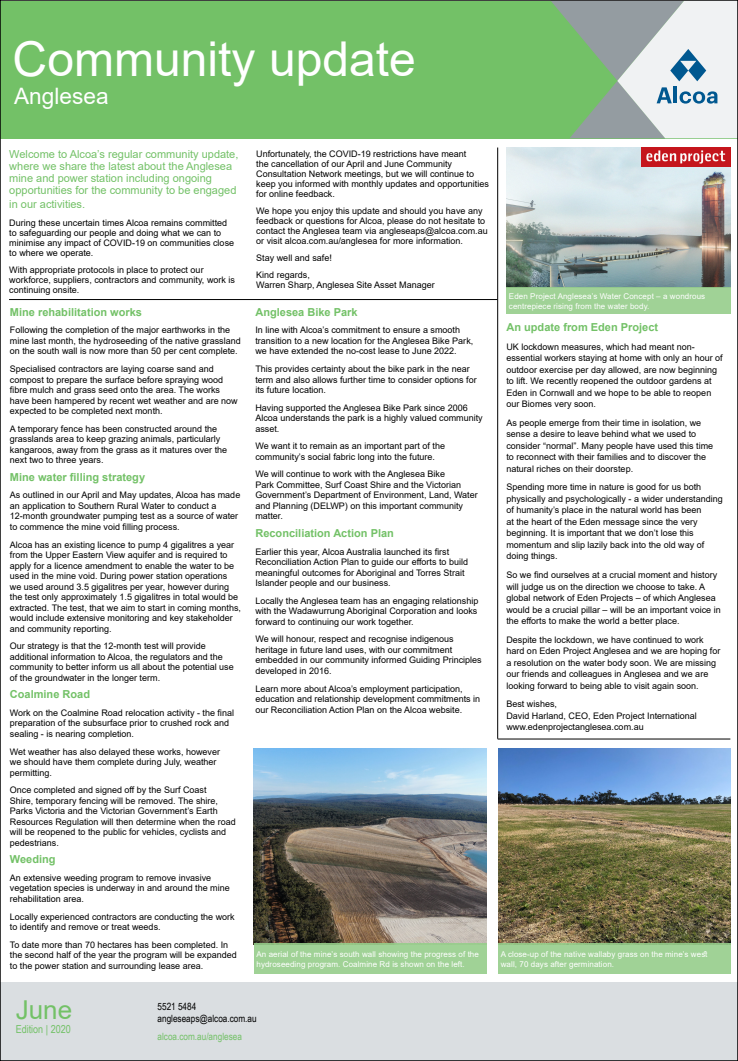
<style>
.page{position:relative;width:738px;height:1061px;background:#fff}
.page>*{position:absolute;margin:0;border:0;box-sizing:border-box;transform-origin:0 0}
.t1{font:48px "Arial";color:#fff}
.t2{font:26px "Arial";color:#73c167}
.t3{font:22.6px "Arial";color:#fff}
.t4{font:11px/12px "Arial";color:#73c167}
.t5{font:700 11px "Arial";color:#73c167}
.t6{font:11px "Arial Narrow";color:#73c167}
.t7{font:10px/12px "Arial Narrow";color:#000}
.t8{font:10px "Arial Narrow";color:#73c167}
.t9{font:9px/10.5px "Arial";color:#000}
.t10{font:8px/10px "Arial";letter-spacing:.01em;color:#fff}
</style>
<div class="page">
<div style="left:0;top:1px;width:737px;height:137px;background:#73c167"></div>
<svg style="left:552px;top:2px;width:183px;height:136px"></svg>
<div style="left:0;top:982px;width:737px;height:78px;background:#dadee1"></div>
<hr style="left:9px;top:299px;width:488px;height:1px;background:#000">
<hr style="left:497px;top:147px;width:1px;height:591px;background:#000">
<hr style="left:497px;top:738px;width:232px;height:1px;background:#000">
<img style="left:253px;top:748px;width:233px;height:195px">
<div style="left:253px;top:943px;width:233px;height:30px;background:#a0d296"></div>
<img style="left:498px;top:748px;width:232px;height:195px">
<div style="left:497px;top:943px;width:233px;height:30px;background:#a0d296"></div>
<img style="left:506px;top:147px;width:223px;height:140px">
<img style="left:641px;top:147px;width:89px;height:19px">
<div style="left:505px;top:287px;width:224px;height:26px;background:#a0d296"></div>
<h1 class="t1" style="left:13px;top:26px;width:404px">Community update</h1>
<h3 class="t3" style="left:14px;top:80px;width:96px">Anglesea</h3>
<p class="t4" style="left:9px;top:148px;width:230px">Welcome to Alcoa’s regular community update, where we share the latest about the Anglesea mine and power station including ongoing opportunities for the community to be engaged</p>
<p class="t4" style="left:9px;top:198px;width:77px">in our activities.</p>
<p class="t9" style="left:9px;top:217px;width:226px;line-height:10px">During these uncertain times Alcoa remains committed to safeguarding our people and doing what we can to minimise any impact of COVID-19 on communities close to where we operate.</p>
<p class="t9" style="left:9px;top:264px;width:227px;line-height:10px">With appropriate protocols in place to protect our workforce, suppliers, contractors and community, work is continuing onsite.</p>
<p class="t5" style="left:10px;top:304px;width:134px">Mine rehabilitation works</p>
<p class="t9" style="left:10px;top:325px;width:232px">Following the completion of the major earthworks in the mine last month, the hydroseeding of the native grassland on the south wall is now more than 50 per cent complete.</p>
<p class="t9" style="left:10px;top:363px;width:229px">Specialised contractors are laying coarse sand and compost to prepare the surface before spraying wood fibre mulch and grass seed onto the area. The works have been hampered by recent wet weather and are now expected to be completed next month.</p>
<p class="t9" style="left:10px;top:423px;width:219px">A temporary fence has been constructed around the grasslands area to keep grazing animals, particularly kangaroos, away from the grass as it matures over the next two to three years.</p>
<p class="t5" style="left:10px;top:469px;width:137px">Mine water filling strategy</p>
<p class="t9" style="left:10px;top:490px;width:232px">As outlined in our April and May updates, Alcoa has made an application to Southern Rural Water to conduct a 12-month groundwater pumping test as a source of water to commence the mine void filling process.</p>
<p class="t9" style="left:10px;top:539px;width:232px">Alcoa has an existing licence to pump 4 gigalitres a year from the Upper Eastern View aquifer and is required to apply for a licence amendment to enable the water to be used in the mine void. During power station operations<br>we used around 3.5 gigalitres per year, however during the test only approximately 1.5 gigalitres in total would be extracted. The test, that we aim to start in coming months, would include extensive monitoring and key stakeholder and community reporting.</p>
<p class="t9" style="left:10px;top:640px;width:225px">Our strategy is that the 12-month test will provide additional information to Alcoa, the regulators and the community to better inform us all about the potential use of the groundwater in the longer term.</p>
<p class="t5" style="left:10px;top:686px;width:82px">Coalmine Road</p>
<p class="t9" style="left:10px;top:707px;width:225px">Work on the Coalmine Road relocation activity - the final preparation of the subsurface prior to crushed rock and sealing - is nearing completion.</p>
<p class="t9" style="left:10px;top:745px;width:211px">Wet weather has also delayed these works, however we should have them complete during July, weather permitting.</p>
<p class="t9" style="left:10px;top:784px;width:227px">Once completed and signed off by the Surf Coast<br>Shire, temporary fencing will be removed. The shire, Parks Victoria and the Victorian Government’s Earth Resources Regulation will then determine when the road will be reopened to the public for vehicles, cyclists and pedestrians.</p>
<p class="t5" style="left:10px;top:851px;width:47px">Weeding</p>
<p class="t9" style="left:10px;top:872px;width:221px">An extensive weeding program to remove invasive vegetation species is underway in and around the mine rehabilitation area.</p>
<p class="t9" style="left:10px;top:910px;width:226px">Locally experienced contractors are conducting the work to identify and remove or treat weeds.</p>
<p class="t9" style="left:10px;top:938px;width:228px">To date more than 70 hectares has been completed. In the second half of the year the program will be expanded to the power station and surrounding lease area.</p>
<p class="t9" style="left:256px;top:149px;width:234px;line-height:10px">Unfortunately, the COVID-19 restrictions have meant<br>the cancellation of our April and June Community Consultation Network meetings, but we will continue to keep you informed with monthly updates and opportunities for online feedback.</p>
<p class="t9" style="left:256px;top:206px;width:233px;line-height:10px">We hope you enjoy this update and should you have any feedback or questions for Alcoa, please do not hesitate to contact the Anglesea team via angleseaps@alcoa.com.au or visit alcoa.com.au/anglesea for more information.</p>
<p class="t9" style="left:256px;top:249px;width:77px;line-height:17.1px">Stay well and safe!<br>Kind regards,</p>
<p class="t9" style="left:256px;top:280px;width:180px">Warren Sharp, Anglesea Site Asset Manager</p>
<p class="t5" style="left:255px;top:304px;width:104px">Anglesea Bike Park</p>
<p class="t9" style="left:255px;top:325px;width:219px">In line with Alcoa’s commitment to ensure a smooth transition to a new location for the Anglesea Bike Park, we have extended the no-cost lease to June 2022.</p>
<p class="t9" style="left:255px;top:363px;width:223px">This provides certainty about the bike park in the near term and also allows further time to consider options for its future location.</p>
<p class="t9" style="left:255px;top:402px;width:229px">Having supported the Anglesea Bike Park since 2006<br>Alcoa understands the park is a highly valued community asset.</p>
<p class="t9" style="left:255px;top:440px;width:191px">We want it to remain as an important part of the community’s social fabric long into the future.</p>
<p class="t9" style="left:255px;top:469px;width:224px">We will continue to work with the Anglesea Bike<br>Park Committee, Surf Coast Shire and the Victorian Government’s Department of Environment, Land, Water and Planning (DELWP) on this important community matter.</p>
<p class="t5" style="left:255px;top:525px;width:140px">Reconciliation Action Plan</p>
<p class="t9" style="left:255px;top:546px;width:214px">Earlier this year, Alcoa Australia launched its first Reconciliation Action Plan to guide our efforts to build meaningful outcomes for Aboriginal and Torres Strait Islander people and our business.</p>
<p class="t9" style="left:255px;top:595px;width:224px;text-align:justify">Locally the Anglesea team has an engaging relationship with the Wadawurrung Aboriginal Corporation and looks forward to continuing our work together.</p>
<p class="t9" style="left:255px;top:633px;width:228px">We will honour, respect and recognise indigenous heritage in future land uses, with our commitment embedded in our community informed Guiding Principles developed in 2016.</p>
<p class="t9" style="left:255px;top:682px;width:226px">Learn more about Alcoa’s employment participation, education and relationship development commitments in our Reconciliation Action Plan on the Alcoa website.</p>
<p class="t10" style="left:508px;top:291px;width:198px">Eden Project Anglesea’s Water Concept – a wondrous centrepiece rising from the water body.</p>
<p class="t5" style="left:506px;top:319px;width:153px">An update from Eden Project</p>
<p class="t9" style="left:506px;top:340px;width:218px;line-height:11.5px">UK lockdown measures, which had meant non&shy;essential workers staying at home with only an hour of outdoor exercise per day allowed, are now beginning to lift. We recently reopened the outdoor gardens at Eden in Cornwall and we hope to be able to reopen our Biomes very soon.</p>
<p class="t9" style="left:506px;top:416px;width:208px;line-height:11.5px">As people emerge from their time in isolation, we sense a desire to leave behind what we used to consider “normal”. Many people have used this time to reconnect with their families and to discover the natural riches on their doorstep.</p>
<p class="t9" style="left:506px;top:481px;width:218px;line-height:11.5px">Spending more time in nature is good for us both physically and psychologically - a wider understanding of humanity’s place in the natural world has been<br>at the heart of the Eden message since the very beginning. It is important that we don’t lose this momentum and slip lazily back into the old way of doing things.</p>
<p class="t9" style="left:506px;top:569px;width:216px;line-height:11.5px">So we find ourselves at a crucial moment and history will judge us on the direction we choose to take. A global network of Eden Projects – of which Anglesea would be a crucial pillar – will be an important voice in the efforts to make the world a better place.</p>
<p class="t9" style="left:506px;top:633px;width:215px;line-height:11.5px">Despite the lockdown, we have continued to work hard on Eden Project Anglesea and we are hoping for a resolution on the water body soon. We are missing our friends and colleagues in Anglesea and we are looking forward to being able to visit again soon.</p>
<p class="t9" style="left:506px;top:698px;width:192px;line-height:11.5px">Best wishes,<br>David Harland, CEO, Eden Project International www.edenprojectanglesea.com.au</p>
<p class="t10" style="left:256px;top:948px;width:224px">An aerial of the mine’s south wall showing the progress of the hydroseeding program. Coalmine Rd is shown on the left.</p>
<p class="t10" style="left:500px;top:948px;width:208px">A close-up of the native wallaby grass on the mine’s west wall, 70 days after germination.</p>
<h2 class="t2" style="left:16px;top:992px;width:58px">June</h2>
<p class="t6" style="left:16px;top:1020px;width:56px">Edition | 2020</p>
<p class="t7" style="left:157px;top:1000px;width:101px">5521 5484 angleseaps@alcoa.com.au</p>
<p class="t8" style="left:157px;top:1028px;width:86px">alcoa.com.au/anglesea</p>
</div>
